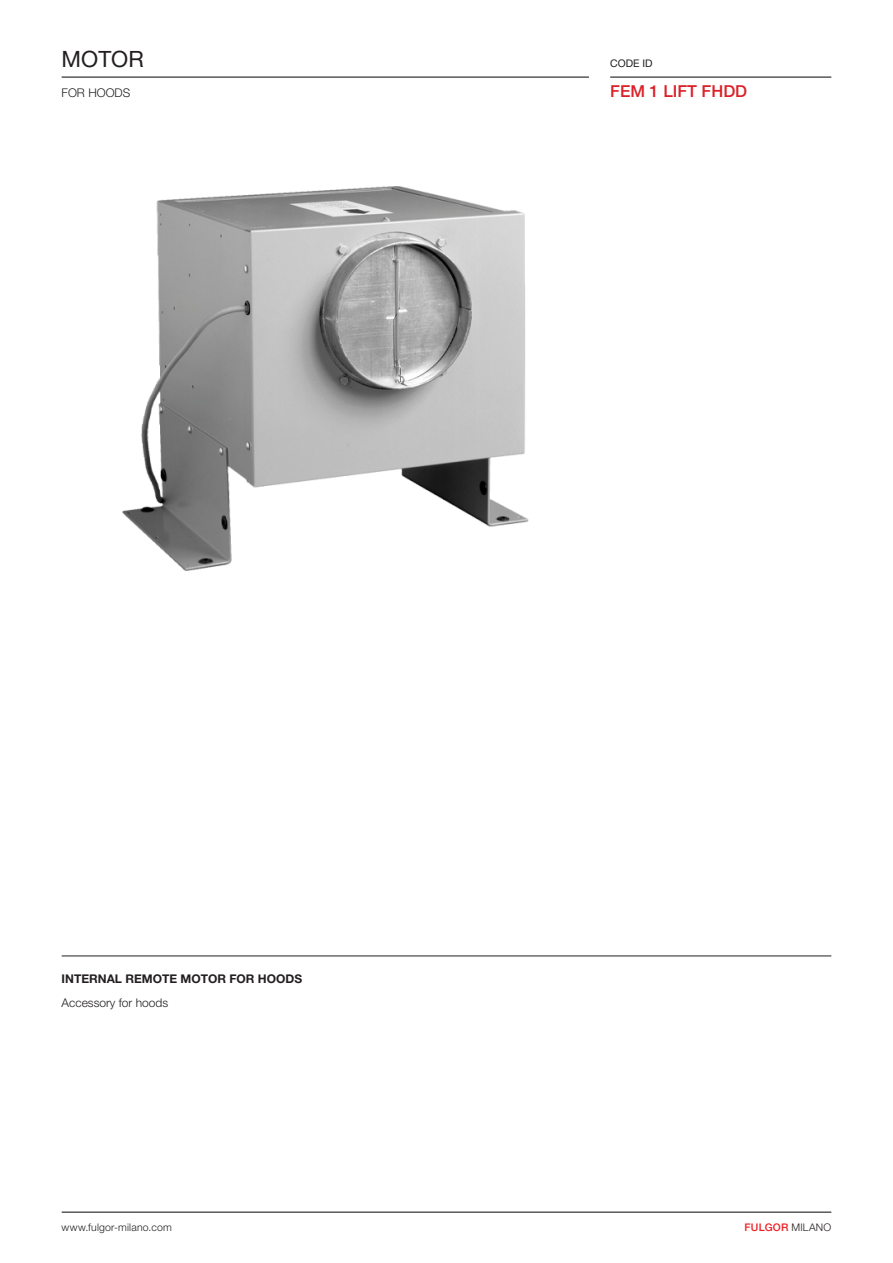
<style>
.page{position:relative;width:893px;height:1263px;background:#fff}
.page>*{position:absolute;margin:0;border:0;box-sizing:border-box;transform-origin:0 0}
.Nome_prodotto_2018{font:22.5px "Helvetica Neue LT Std";color:#231f20}
.Code_id_2018{font:500 16.5px "Helvetica Neue LT Std";color:#da2128}
.Titoletti_2018{font:700 12px "Helvetica Neue LT Std";color:#231f20}
.Testo_descrizioni_20{font:300 12px "Helvetica Neue LT Std";color:#231f20}
.Descrizione_sotto_il{font:300 12px "Helvetica Neue LT Std";color:#231f20}
.t1{font:300 10.5px "Helvetica Neue LT Std";letter-spacing:.02em;color:#231f20}
.t2{font:500 10.5px "Helvetica Neue LT Std";letter-spacing:.02em;color:#ee1d23}
.Code_id__dicitura_so{font:10.5px "Helvetica Neue LT Std";color:#231f20}
.s1{font-weight:300;color:#231f20}
</style>
<div class="page">
<hr style="left:62px;top:956px;width:769px;height:1px;background:#231f20">
<img style="left:122px;top:186px;width:407px;height:385px">
<hr style="left:62px;top:1211px;width:769px;height:2px;background:#231f20">
<hr style="left:62px;top:77px;width:527px;height:1px;background:#231f20">
<hr style="left:610px;top:77px;width:221px;height:1px;background:#231f20">
<p class="Nome_prodotto_2018" style="left:62px;top:46px;width:84px">MOTOR</p>
<p class="Descrizione_sotto_il" style="left:62px;top:85px;width:70px">FOR HOODS</p>
<p class="Code_id__dicitura_so" style="left:610px;top:57px;width:44px">CODE ID</p>
<p class="Code_id_2018" style="left:610px;top:81px;width:138px">FEM 1 LIFT FHDD</p>
<p class="Titoletti_2018" style="left:62px;top:972px;width:242px">INTERNAL REMOTE MOTOR FOR HOODS</p>
<p class="Testo_descrizioni_20" style="left:62px;top:996px;width:108px">Accessory for hoods</p>
<p class="t1" style="left:62px;top:1220px;width:112px">www.fulgor-milano.com</p>
<p class="t2" style="left:745px;top:1220px;width:88px">FULGOR <span class="s1">MILANO</span></p>
</div>
